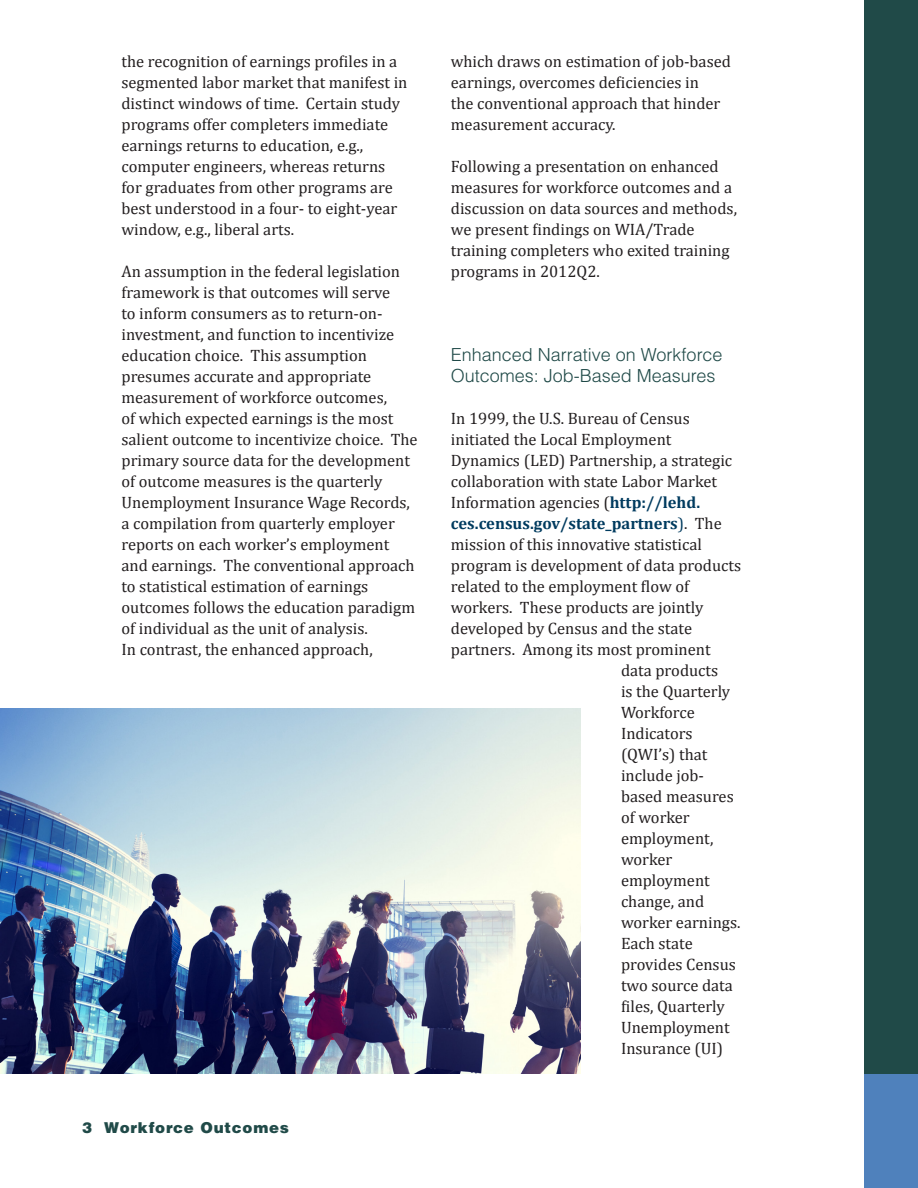
<style>
.page{position:relative;width:918px;height:1188px;background:#fff}
.page>*{position:absolute;margin:0;border:0;box-sizing:border-box;transform-origin:0 0}
.t1{font:300 18px/21px "Helvetica";color:#204a48}
.t2{font:16.5px/21px "Cambria";color:#231f20}
.t3{font:700 16.5px "Cambria";color:#003b5f}
.t4{font:900 15px "Helvetica";letter-spacing:.05em;color:#204a48}
.s1{font-weight:700;color:#003b5f}
.s2{font-weight:400}
.s3{font-weight:400;color:#231f20}
</style>
<div class="page">
<div style="left:864px;top:108px;width:54px;height:1080px;background:#4f81bc"></div>
<div style="left:864px;top:0;width:54px;height:1074px;background:#204a48"></div>
<img style="left:0;top:708px;width:580px;height:365px">
<p class="t2" style="left:122px;top:51px;width:287px">the recognition of earnings profiles in a segmented labor market that manifest in distinct windows of time. Certain study programs offer completers immediate earnings returns to education, e.g., computer engineers, whereas returns for graduates from other programs are best understood in a four- to eight-year window, e.g., liberal arts.</p>
<p class="t2" style="left:122px;top:261px;width:298px">An assumption in the federal legislation framework is that outcomes will serve<br>to inform consumers as to return-on&shy;investment, and function to incentivize education choice. This assumption presumes accurate and appropriate measurement of workforce outcomes,<br>of which expected earnings is the most salient outcome to incentivize choice. The primary source data for the development of outcome measures is the quarterly Unemployment Insurance Wage Records, a compilation from quarterly employer reports on each worker’s employment and earnings. The conventional approach to statistical estimation of earnings outcomes follows the education paradigm of individual as the unit of analysis.<br>In contrast, the enhanced approach,</p>
<p class="t4" style="left:82px;top:1117px;width:208px">3 Workforce Outcomes</p>
<p class="t2" style="left:451px;top:51px;width:282px">which draws on estimation of job-based earnings, overcomes deficiencies in<br>the conventional approach that hinder measurement accuracy.</p>
<p class="t2" style="left:451px;top:156px;width:288px">Following a presentation on enhanced measures for workforce outcomes and a discussion on data sources and methods, we present findings on WIA/Trade training completers who exited training programs in 2012Q2.</p>
<p class="t1" style="left:451px;top:344px;width:273px">Enhanced Narrative on Workforce<br>Outcomes: Job-Based Measures</p>
<p class="t2" style="left:451px;top:408px;width:240px">In 1999, the U.S. Bureau of Census</p>
<p class="t2" style="left:451px;top:429px;width:222px">initiated the Local Employment</p>
<p class="t2" style="left:451px;top:450px;width:283px">Dynamics (LED) Partnership, a strategic</p>
<p class="t2" style="left:451px;top:471px;width:268px">collaboration with state Labor Market</p>
<p class="t2" style="left:451px;top:492px;width:251px">Information agencies (<span class="s1">http://lehd.</span></p>
<p class="t3" style="left:451px;top:512px;width:272px">ces.census.gov/state_partners<span class="s2">)</span><span class="s3">. The</span></p>
<p class="t2" style="left:451px;top:534px;width:253px">mission of this innovative statistical</p>
<p class="t2" style="left:451px;top:555px;width:292px">program is development of data products</p>
<p class="t2" style="left:451px;top:576px;width:240px">related to the employment flow of</p>
<p class="t2" style="left:451px;top:597px;width:254px">workers. These products are jointly</p>
<p class="t2" style="left:451px;top:618px;width:243px">developed by Census and the state</p>
<p class="t2" style="left:451px;top:639px;width:261px">partners. Among its most prominent</p>
<p class="t2" style="left:621px;top:660px;width:99px">data products</p>
<p class="t2" style="left:621px;top:681px;width:111px">is the Quarterly</p>
<p class="t2" style="left:621px;top:702px;width:75px">Workforce</p>
<p class="t2" style="left:621px;top:723px;width:73px">Indicators</p>
<p class="t2" style="left:621px;top:744px;width:88px">(QWI’s) that</p>
<p class="t2" style="left:621px;top:765px;width:85px">include job-</p>
<p class="t2" style="left:621px;top:786px;width:114px">based measures</p>
<p class="t2" style="left:621px;top:807px;width:70px">of worker</p>
<p class="t2" style="left:621px;top:828px;width:94px">employment,</p>
<p class="t2" style="left:621px;top:849px;width:53px">worker</p>
<p class="t2" style="left:621px;top:870px;width:90px">employment</p>
<p class="t2" style="left:621px;top:891px;width:85px">change, and</p>
<p class="t2" style="left:621px;top:912px;width:121px">worker earnings.</p>
<p class="t2" style="left:621px;top:933px;width:73px">Each state</p>
<p class="t2" style="left:621px;top:954px;width:116px">provides Census</p>
<p class="t2" style="left:621px;top:975px;width:113px">two source data</p>
<p class="t2" style="left:621px;top:996px;width:105px">files, Quarterly</p>
<p class="t2" style="left:621px;top:1017px;width:110px">Unemployment</p>
<p class="t2" style="left:621px;top:1038px;width:104px">Insurance (UI)</p>
</div>
